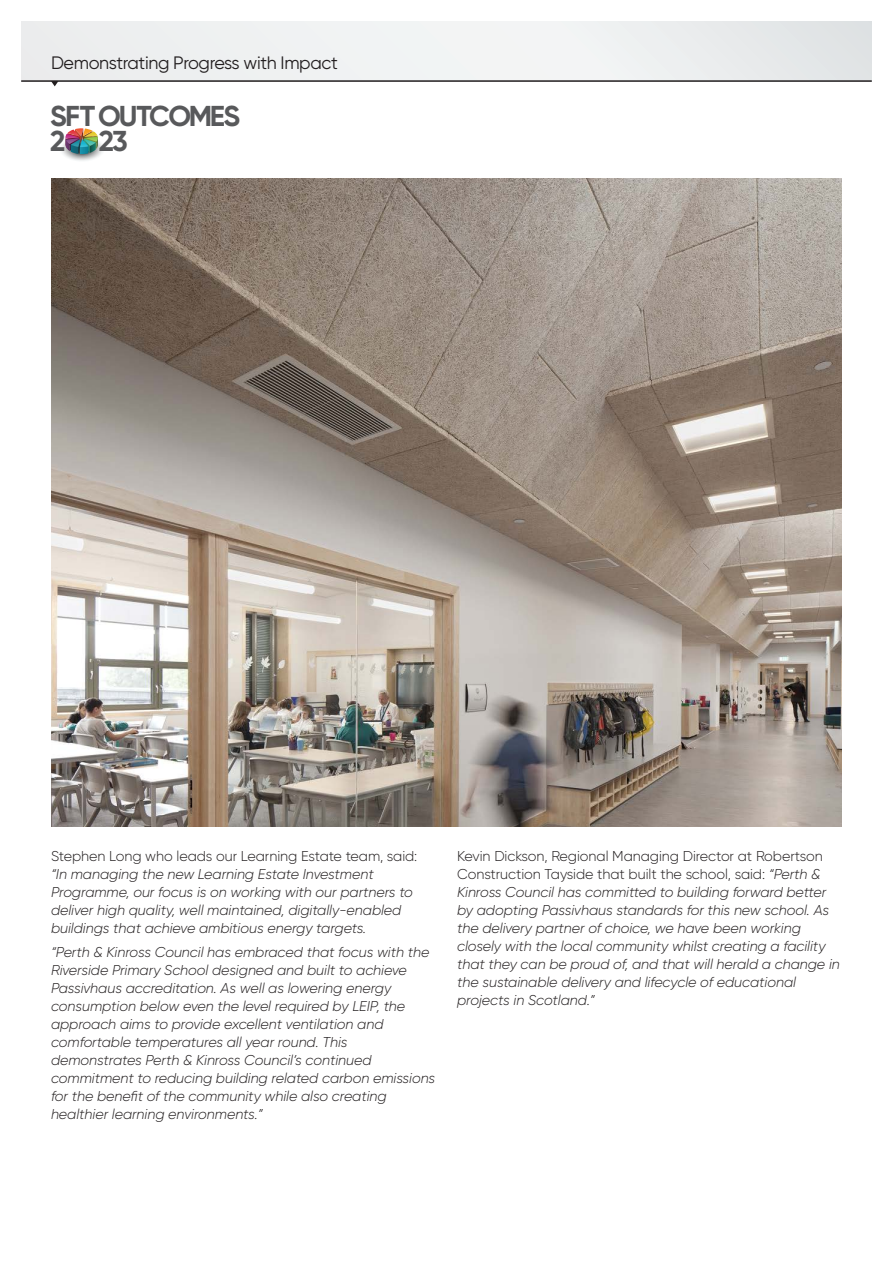
<style>
.page{position:relative;width:893px;height:1263px;background:#fff}
.page>*{position:absolute;margin:0;border:0;box-sizing:border-box;transform-origin:0 0}
.t1{font:700 28.8px/25.3px "Gilroy";letter-spacing:-.065em;color:#58595b}
.t2{font:18px "Gilroy";letter-spacing:-.02em;color:#231f20}
.t3{font:italic 300 14.25px/18px "Gilroy";letter-spacing:-.005em;color:#231f20}
.t4{font:300 14.25px "Gilroy";letter-spacing:-.005em;color:#231f20}
.s1{font-style:normal}
</style>
<div class="page">
<div style="left:21px;top:21px;width:851px;height:60px;background:#eef0f1"></div>
<svg style="left:61px;top:128px;width:42px;height:33px"></svg>
<img style="left:51px;top:179px;width:790px;height:647px">
<svg style="left:51px;top:82px;width:7px;height:4px"></svg>
<hr style="left:21px;top:81px;width:851px;height:1px;background:#231f20">
<p class="t2" style="left:51px;top:52px;width:288px">Demonstrating Progress with Impact</p>
<h1 class="t1" style="left:50px;top:106px;width:191px">SFT OUTCOMES<br>2 23</h1>
<p class="t4" style="left:51px;top:851px;width:368px">Stephen Long who leads our Learning Estate team, said:</p>
<p class="t3" style="left:51px;top:866px;width:363px">“In managing the new Learning Estate Investment Programme, our focus is on working with our partners to deliver high quality, well maintained, digitally-enabled buildings that achieve ambitious energy targets.</p>
<p class="t3" style="left:51px;top:945px;width:386px">“Perth &amp; Kinross Council has embraced that focus with the Riverside Primary School designed and built to achieve Passivhaus accreditation. As well as lowering energy consumption below even the level required by LEIP, the approach aims to provide excellent ventilation and comfortable temperatures all year round. This demonstrates Perth &amp; Kinross Council’s continued commitment to reducing building related carbon emissions for the benefit of the community while also creating healthier learning environments.”</p>
<p class="t3" style="left:457px;top:848px;width:384px"><span class="s1">Kevin Dickson, Regional Managing Director at Robertson Construction Tayside that built the school, said:</span> “Perth &amp; Kinross Council has committed to building forward better by adopting Passivhaus standards for this new school. As the delivery partner of choice, we have been working closely with the local community whilst creating a facility that they can be proud of, and that will herald a change in the sustainable delivery and lifecycle of educational projects in Scotland.”</p>
</div>
